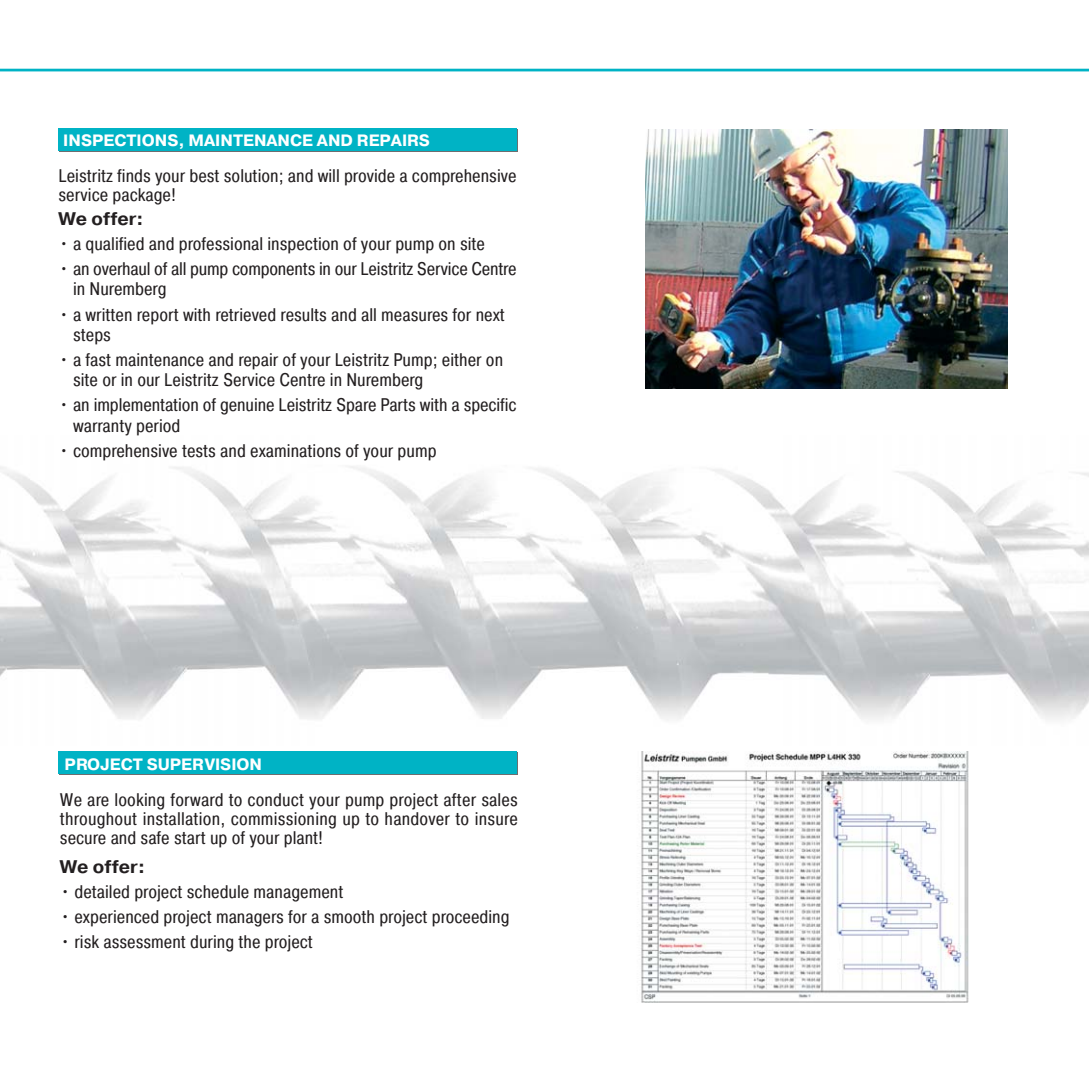
<style>
.page{position:relative;width:1089px;height:1084px;background:#fff}
.page>*{position:absolute;margin:0;border:0;box-sizing:border-box;transform-origin:0 0}
.t1{font:18.2px/20px "Pragmatica Cond A";color:#231f20}
.t2{font:18.2px "Pragmatica Bold A";color:#231f20}
.t3{font:16.4px "Pragmatica Bold A";color:#fff}
</style>
<div class="page">
<img style="left:0;top:466px;width:1088px;height:254px">
<div style="left:59px;top:129px;width:458px;height:23px;background:#6d6e70"></div>
<div style="left:58px;top:128px;width:458px;height:23px;background:#00b3c5"></div>
<hr style="left:0;top:69px;width:1088px;height:2px;background:#00b3c5">
<div style="left:59px;top:752px;width:458px;height:23px;background:#6d6e70"></div>
<div style="left:58px;top:751px;width:458px;height:23px;background:#00b3c5"></div>
<img style="left:645px;top:129px;width:362px;height:259px">
<img style="left:641px;top:751px;width:328px;height:251px">
<p class="t3" style="left:63px;top:134px;width:368px">INSPECTIONS, MAINTENANCE AND REPAIRS</p>
<p class="t1" style="left:59px;top:168px;width:459px;line-height:19.2px">Leistritz finds your best solution; and will provide a comprehensive service package!</p>
<p class="t2" style="left:59px;top:212px;width:87px">We offer:</p>
<p class="t1" style="left:59px;top:235px;width:428px">• a qualified and professional inspection of your pump on site</p>
<p class="t1" style="left:73px;top:260px;width:445px;text-indent:-14px">• an overhaul of all pump components in our Leistritz Service Centre in Nuremberg</p>
<p class="t1" style="left:73px;top:306px;width:433px;text-indent:-14px">• a written report with retrieved results and all measures for next steps</p>
<p class="t1" style="left:73px;top:351px;width:431px;text-indent:-14px">• a fast maintenance and repair of your Leistritz Pump; either on site or in our Leistritz Service Centre in Nuremberg</p>
<p class="t1" style="left:73px;top:396px;width:445px;text-indent:-14px">• an implementation of genuine Leistritz Spare Parts with a specific warranty period</p>
<p class="t1" style="left:59px;top:442px;width:379px">• comprehensive tests and examinations of your pump</p>
<p class="t3" style="left:65px;top:757px;width:199px">PROJECT SUPERVISION</p>
<p class="t1" style="left:60px;top:791px;width:459px;line-height:19.2px;text-align:justify">We are looking forward to conduct your pump project after sales throughout installation, commissioning up to handover to insure secure and safe start up of your plant!</p>
<p class="t2" style="left:60px;top:859px;width:87px">We offer:</p>
<p class="t1" style="left:60px;top:882px;width:285px">• detailed project schedule management</p>
<p class="t1" style="left:60px;top:908px;width:451px">• experienced project managers for a smooth project proceeding</p>
<p class="t1" style="left:60px;top:933px;width:254px">• risk assessment during the project</p>
</div>
